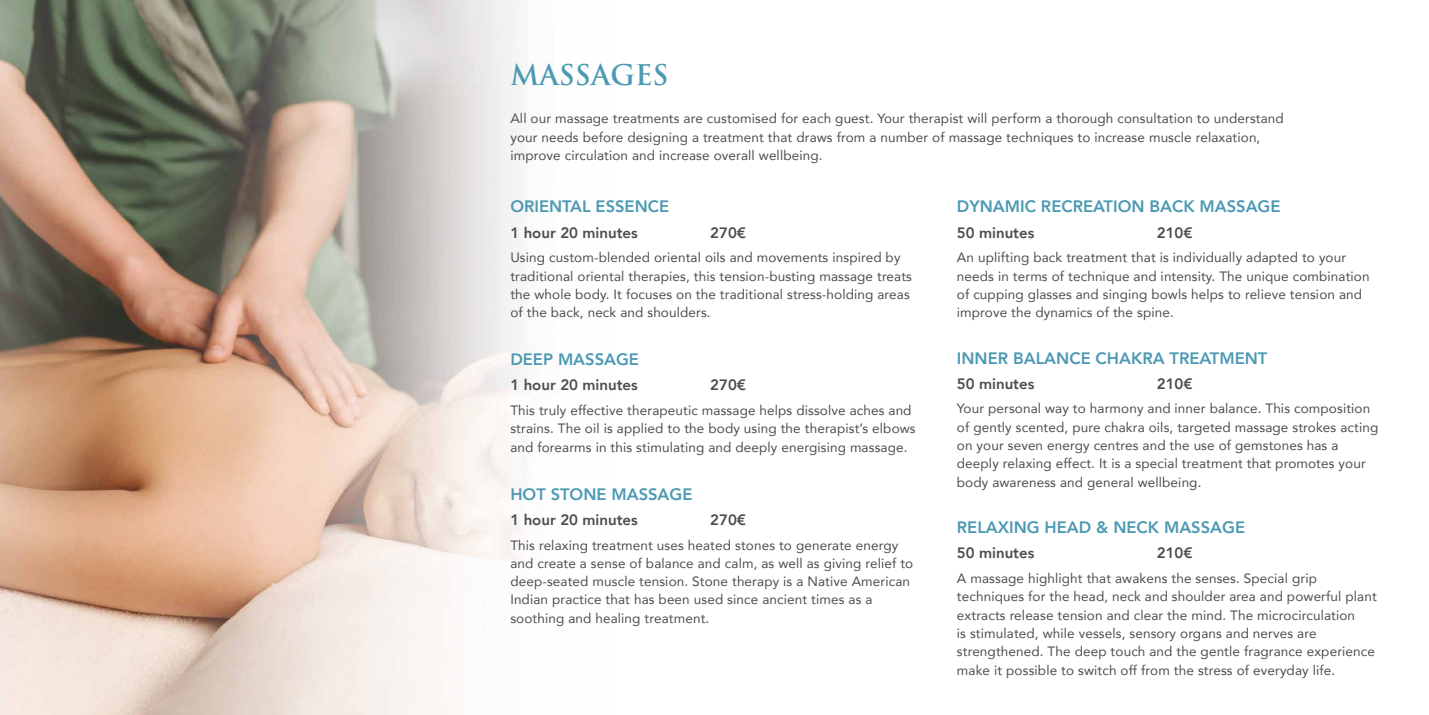
<style>
.page{position:relative;width:1429px;height:715px;background:#fff}
.page>*{position:absolute;margin:0;border:0;box-sizing:border-box;transform-origin:0 0}
.t1{font:700 27.75px "Trajan Pro";color:#4c99b3}
.t2{font:800 16.5px "Avenir";color:#4c99b3}
.t3{font:800 15px "Avenir";color:#4d4d4f}
.t4{font:13.5px/18.3px "Avenir";letter-spacing:.01em;color:#4d4d4f}
</style>
<div class="page">
<img style="left:0;top:0;width:522px;height:714px">
<h1 class="t1" style="left:510px;top:57px;width:160px">MASSAGES</h1>
<p class="t4" style="left:510px;top:109px;width:775px">All our massage treatments are customised for each guest. Your therapist will perform a thorough consultation to understand your needs before designing a treatment that draws from a number of massage techniques to increase muscle relaxation, improve circulation and increase overall wellbeing.</p>
<p class="t2" style="left:510px;top:194px;width:160px">ORIENTAL ESSENCE</p>
<p class="t3" style="left:510px;top:220px;width:129px">1 hour 20 minutes</p>
<p class="t3" style="left:710px;top:220px;width:37px">270€</p>
<p class="t4" style="left:510px;top:248px;width:403px">Using custom-blended oriental oils and movements inspired by traditional oriental therapies, this tension-busting massage treats the whole body. It focuses on the traditional stress-holding areas of the back, neck and shoulders.</p>
<p class="t2" style="left:510px;top:346px;width:130px">DEEP MASSAGE</p>
<p class="t3" style="left:510px;top:373px;width:129px">1 hour 20 minutes</p>
<p class="t3" style="left:710px;top:373px;width:37px">270€</p>
<p class="t4" style="left:510px;top:400px;width:407px">This truly effective therapeutic massage helps dissolve aches and strains. The oil is applied to the body using the therapist’s elbows and forearms in this stimulating and deeply energising massage.</p>
<p class="t2" style="left:510px;top:480px;width:184px">HOT STONE MASSAGE</p>
<p class="t3" style="left:510px;top:507px;width:129px">1 hour 20 minutes</p>
<p class="t3" style="left:710px;top:507px;width:37px">270€</p>
<p class="t4" style="left:510px;top:535px;width:404px">This relaxing treatment uses heated stones to generate energy and create a sense of balance and calm, as well as giving relief to deep-seated muscle tension. Stone therapy is a Native American Indian practice that has been used since ancient times as a soothing and healing treatment.</p>
<p class="t2" style="left:957px;top:194px;width:325px">DYNAMIC RECREATION BACK MASSAGE</p>
<p class="t3" style="left:957px;top:220px;width:79px">50 minutes</p>
<p class="t3" style="left:1157px;top:220px;width:37px">210€</p>
<p class="t4" style="left:957px;top:248px;width:414px">An uplifting back treatment that is individually adapted to your needs in terms of technique and intensity. The unique combination of cupping glasses and singing bowls helps to relieve tension and improve the dynamics of the spine.</p>
<p class="t2" style="left:957px;top:345px;width:312px">INNER BALANCE CHAKRA TREATMENT</p>
<p class="t3" style="left:957px;top:372px;width:79px">50 minutes</p>
<p class="t3" style="left:1157px;top:372px;width:37px">210€</p>
<p class="t4" style="left:957px;top:399px;width:423px">Your personal way to harmony and inner balance. This composition of gently scented, pure chakra oils, targeted massage strokes acting on your seven energy centres and the use of gemstones has a deeply relaxing effect. It is a special treatment that promotes your body awareness and general wellbeing.</p>
<p class="t2" style="left:957px;top:514px;width:290px">RELAXING HEAD &amp; NECK MASSAGE</p>
<p class="t3" style="left:957px;top:541px;width:79px">50 minutes</p>
<p class="t3" style="left:1157px;top:541px;width:37px">210€</p>
<p class="t4" style="left:957px;top:568px;width:421px">A massage highlight that awakens the senses. Special grip techniques for the head, neck and shoulder area and powerful plant extracts release tension and clear the mind. The microcirculation<br>is stimulated, while vessels, sensory organs and nerves are strengthened. The deep touch and the gentle fragrance experience make it possible to switch off from the stress of everyday life.</p>
</div>
